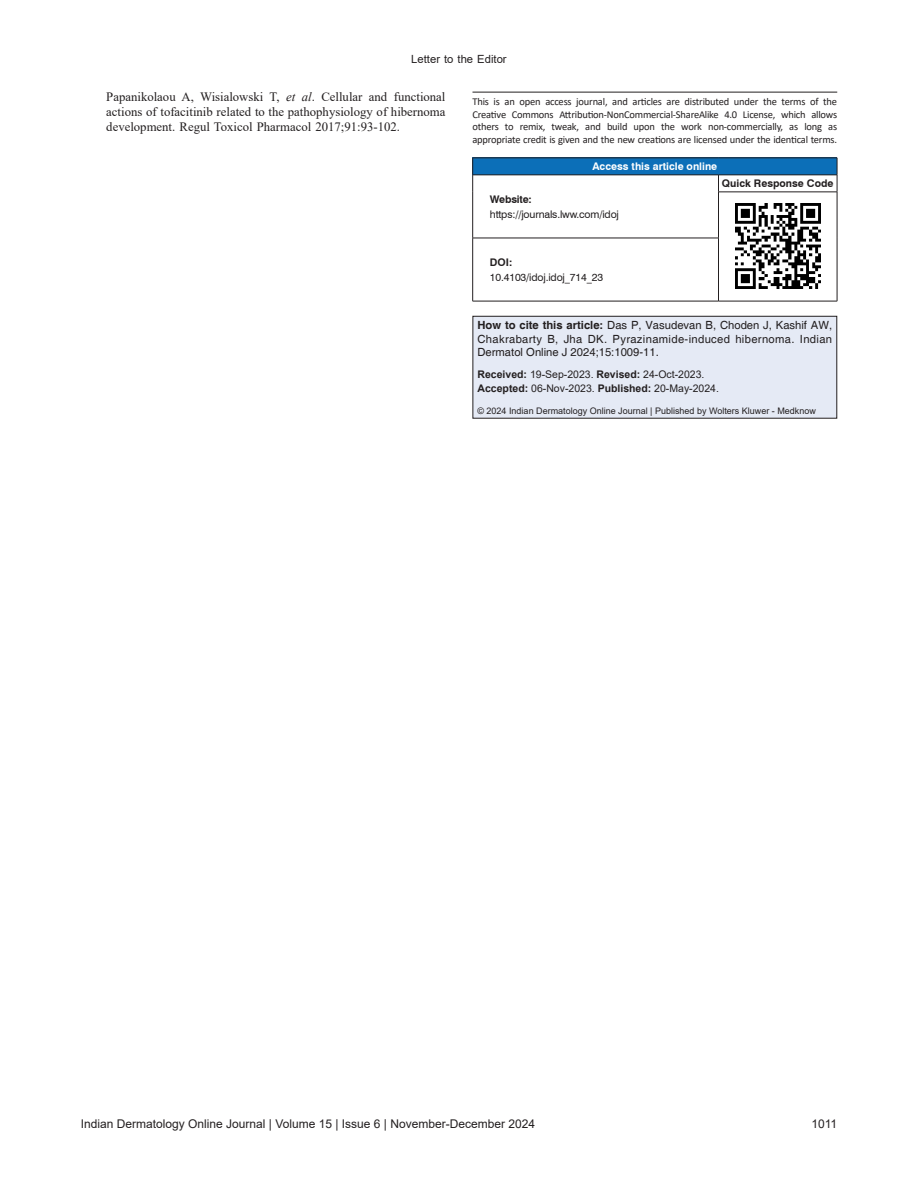
<style>
.page{position:relative;width:918px;height:1188px;background:#fff}
.page>*{position:absolute;margin:0;border:0;box-sizing:border-box;transform-origin:0 0}
.REF{font:12.75px/15.3px "Times New Roman";color:#231f20;text-align:justify}
.t1{font:12px "Arial";color:#231f20}
.HTC{font:11.25px/13.5px "Helvetica";letter-spacing:.015em;color:#231f20;text-align:justify}
.t2{font:11.25px "Arial";color:#231f20}
.TX{font:10.5px/12.6px "Calibri";letter-spacing:-.02em;color:#231f20;text-align:justify}
.HIS{font:10.5px "Arial";color:#231f20}
.Website{font:10.5px "Swiss 721 BT";letter-spacing:-.015em;color:#231f20}
.DOI{font:10.5px "Swiss 721 BT";letter-spacing:-.015em;color:#231f20}
.ATAO{font:700 10.5px "Swiss 721 BT";color:#fff}
.QRC{font:700 10.5px "Swiss 721 BT";color:#231f20}
.Website-2{font:700 10.5px "Swiss 721 BT";letter-spacing:-.015em;color:#231f20}
.DOI-2{font:700 10.5px "Swiss 721 BT";color:#231f20}
.HIS-2{font:9px "Arial";color:#231f20}
.s1{font-style:italic}
.s2{font-weight:700}
</style>
<div class="page">
<div style="left:473px;top:316px;width:364px;height:102px;background:#e5eaf5"></div>
<div style="left:472px;top:316px;width:365px;height:103px;border:1px solid #231f20"></div>
<hr style="left:472px;top:92px;width:365px;height:1px;background:#231f20">
<div style="left:473px;top:158px;width:364px;height:17px;background:#0c6fb8"></div>
<hr style="left:472px;top:158px;width:246px;height:1px;background:#231f20">
<hr style="left:718px;top:158px;width:119px;height:1px;background:#231f20">
<hr style="left:472px;top:175px;width:246px;height:1px;background:#231f20">
<svg style="left:472px;top:158px;width:1px;height:34px"></svg>
<hr style="left:718px;top:175px;width:119px;height:1px;background:#231f20">
<svg style="left:718px;top:176px;width:1px;height:16px"></svg>
<svg style="left:837px;top:158px;width:1px;height:34px"></svg>
<hr style="left:472px;top:192px;width:1px;height:46px;background:#231f20">
<hr style="left:718px;top:192px;width:119px;height:1px;background:#231f20">
<hr style="left:718px;top:192px;width:1px;height:46px;background:#231f20">
<hr style="left:837px;top:192px;width:1px;height:46px;background:#231f20">
<hr style="left:472px;top:238px;width:247px;height:1px;background:#231f20">
<hr style="left:472px;top:238px;width:1px;height:63px;background:#231f20">
<hr style="left:718px;top:238px;width:1px;height:63px;background:#231f20">
<hr style="left:837px;top:238px;width:1px;height:63px;background:#231f20">
<hr style="left:718px;top:301px;width:119px;height:1px;background:#231f20">
<hr style="left:472px;top:301px;width:246px;height:1px;background:#231f20">
<img style="left:735px;top:204px;width:85px;height:85px">
<p class="t2" style="left:411px;top:51px;width:97px">Letter to the Editor</p>
<p class="REF" style="left:106px;top:88px;width:341px">Papanikolaou A, Wisialowski T, <span class="s1">et al</span>. Cellular and functional actions of tofacitinib related to the pathophysiology of hibernoma development. Regul Toxicol Pharmacol 2017;91:93‑102.</p>
<p class="TX" style="left:472px;top:95px;width:366px">This is an open access journal, and articles are distributed under the terms of the Creative Commons Attribution‑NonCommercial‑ShareAlike 4.0 License, which allows others to remix, tweak, and build upon the work non‑commercially, as long as appropriate credit is given and the new creations are licensed under the identical terms.</p>
<p class="ATAO" style="left:592px;top:159px;width:126px">Access this article online</p>
<p class="Website-2" style="left:490px;top:192px;width:43px">Website:</p>
<p class="Website" style="left:490px;top:208px;width:131px">https://journals.lww.com/idoj</p>
<p class="QRC" style="left:722px;top:176px;width:113px">Quick Response Code</p>
<p class="DOI-2" style="left:490px;top:255px;width:24px">DOI:</p>
<p class="DOI" style="left:490px;top:271px;width:115px">10.4103/idoj.idoj_714_23</p>
<p class="HTC" style="left:478px;top:319px;width:356px"><span class="s2">How to cite this article:</span> Das P, Vasudevan B, Choden J, Kashif AW, Chakrabarty B, Jha DK. Pyrazinamide-induced hibernoma. Indian Dermatol Online J 2024;15:1009-11.</p>
<p class="HIS" style="left:478px;top:367px;width:229px"><span class="s2">Received:</span> 19-Sep-2023. <span class="s2">Revised:</span> 24-Oct-2023.</p>
<p class="HIS" style="left:478px;top:381px;width:243px"><span class="s2">Accepted:</span> 06-Nov-2023. <span class="s2">Published:</span> 20-May-2024.</p>
<p class="HIS-2" style="left:478px;top:404px;width:340px">© 2024 Indian Dermatology Online Journal | Published by Wolters Kluwer - Medknow</p>
<p class="t1" style="left:81px;top:1116px;width:456px">Indian Dermatology Online Journal | Volume 15 | Issue 6 | November-December 2024</p>
<p class="t1" style="left:811px;top:1116px;width:27px">1011</p>
</div>
